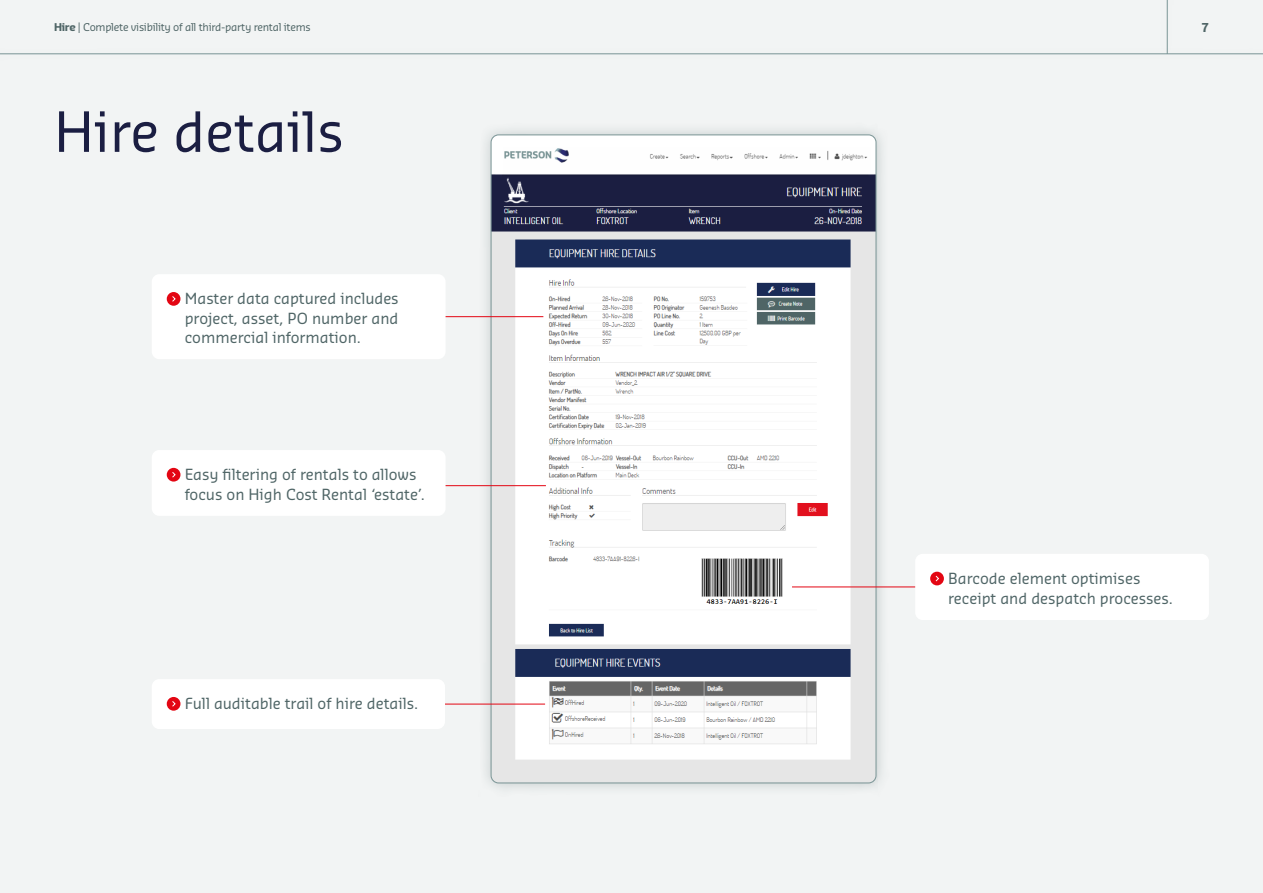
<style>
.page{position:relative;width:1263px;height:893px;background:#f2f4f4}
.page>*{position:absolute;margin:0;border:0;box-sizing:border-box;transform-origin:0 0}
.t1{font:54px "Sansa Pro";color:#1b1e42}
.t2{font:15px/19.5px "Sansa Pro";color:#4f6566}
.t3{font:700 12px "Sansa Pro";color:#4f6566}
.t4{font:10.5px "Sansa Pro";letter-spacing:-.025em;color:#4f6566}
.s1{font-weight:700}
</style>
<div class="page">
<hr style="left:0;top:54px;width:1263px;height:1px;background:#799495">
<div style="left:1154px;top:0;width:26px;height:63px;background:#4f6566;opacity:.3"></div>
<hr style="left:1167px;top:0;width:1px;height:54px;background:#799495">
<div style="left:478px;top:122px;width:411px;height:675px;background:#4f6566;opacity:.3"></div>
<img style="left:491px;top:135px;width:385px;height:648px">
<hr style="left:442px;top:316px;width:101px;height:1px;background:#e30613">
<hr style="left:792px;top:587px;width:203px;height:1px;background:#e30613">
<hr style="left:300px;top:485px;width:246px;height:1px;background:#e30613">
<hr style="left:419px;top:704px;width:126px;height:1px;background:#e30613">
<div style="left:152px;top:450px;width:294px;height:66px;background:#fff;border-radius:8px"></div>
<div style="left:167px;top:468px;width:13px;height:14px;background:#e30613;border-radius:50%"></div>
<svg style="left:172px;top:472px;width:4px;height:6px"></svg>
<div style="left:152px;top:274px;width:294px;height:85px;background:#fff;border-radius:8px"></div>
<div style="left:167px;top:292px;width:13px;height:14px;background:#e30613;border-radius:50%"></div>
<svg style="left:172px;top:296px;width:4px;height:6px"></svg>
<div style="left:152px;top:679px;width:293px;height:50px;background:#fff;border-radius:8px"></div>
<div style="left:167px;top:697px;width:13px;height:14px;background:#e30613;border-radius:50%"></div>
<svg style="left:172px;top:701px;width:4px;height:6px"></svg>
<div style="left:915px;top:554px;width:294px;height:66px;background:#fff;border-radius:8px"></div>
<div style="left:930px;top:572px;width:14px;height:13px;background:#e30613;border-radius:50%"></div>
<svg style="left:935px;top:575px;width:4px;height:7px"></svg>
<p class="t4" style="left:54px;top:20px;width:258px"><span class="s1">Hire</span> | Complete visibility of all third-party rental items</p>
<p class="t3" style="left:1201px;top:19px;width:9px">7</p>
<h1 class="t1" style="left:54px;top:95px;width:291px">Hire details</h1>
<p class="t2" style="left:185px;top:289px;width:215px;text-align:justify">Master data captured includes project, asset, PO number and commercial information.</p>
<p class="t2" style="left:185px;top:465px;width:241px">Easy filtering of rentals to allows focus on High Cost Rental ‘estate’.</p>
<p class="t2" style="left:185px;top:694px;width:235px">Full auditable trail of hire details.</p>
<p class="t2" style="left:948px;top:569px;width:226px">Barcode element optimises receipt and despatch processes.</p>
</div>
